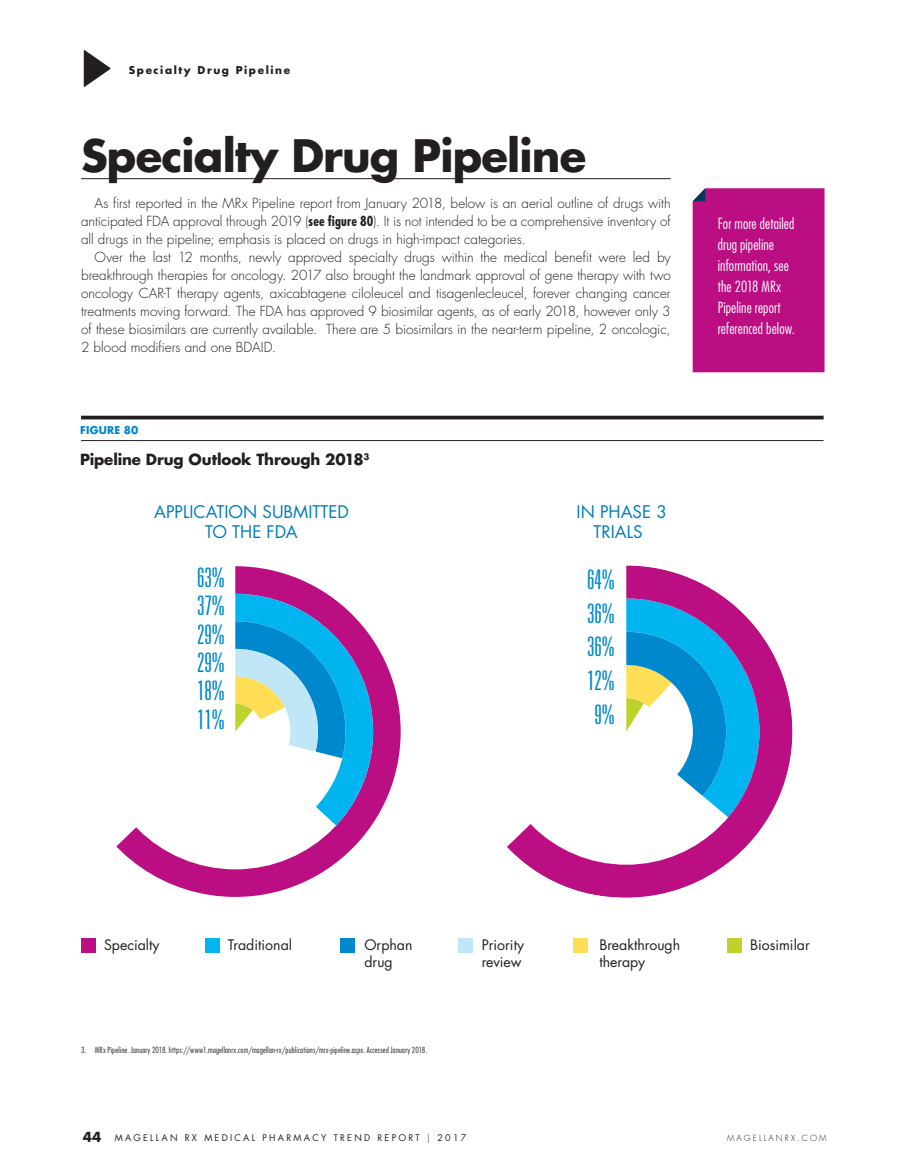
<style>
.page{position:relative;width:905px;height:1175px;background:#fff}
.page>*{position:absolute;margin:0;border:0;box-sizing:border-box;transform-origin:0 0}
.t1{font:700 43.5px "Futura Std";letter-spacing:-.02em;color:#231f20}
.t2{font:300 ultra-condensed 26.85px/28.2px "Univers LT Std";color:#0088ce;text-align:justify}
.t3{font:16.95px/20.4px "Futura Std";color:#007cbd;text-align:center}
.t4{font:300 condensed 15px/21px "Futura Std";letter-spacing:.005em;color:#fff}
.t5{font:700 15px "Futura Std";letter-spacing:-.005em;color:#231f20}
.t6{font:14.1px/17px "Futura Std";color:#231f20}
.t7{font:300 13.5px/18px "Futura Std";color:#231f20;text-align:justify}
.t8{font:700 13.5px "Futura Std";color:#231f20}
.t9{font:700 10.5px "Futura Std";letter-spacing:.15em;color:#231f20}
.t10{font:700 10.5px "Futura Std";letter-spacing:.015em;color:#0088ce}
.t11{font:9px "Futura Std";letter-spacing:.25em;color:#231f20}
.t12{font:300 condensed 8.25px "Futura Std";letter-spacing:.025em;color:#231f20}
.t13{font:300 8.25px "Futura Std";letter-spacing:.25em;color:#231f20}
.s1{font-weight:700;font-stretch:condensed}
.s2{font-weight:300}
</style>
<div class="page">
<svg style="left:84px;top:50px;width:27px;height:37px"></svg>
<div style="left:692px;top:188px;width:132px;height:184px;background:#ba0e82"></div>
<hr style="left:81px;top:416px;width:742px;height:3px;background:#231f20">
<hr style="left:81px;top:440px;width:742px;height:1px;background:#231f20">
<hr style="left:81px;top:178px;width:589px;height:1px;background:#231f20">
<div style="left:458px;top:938px;width:15px;height:14px;background:#bfe7f7"></div>
<div style="left:81px;top:938px;width:14px;height:14px;background:#ba0e82"></div>
<div style="left:205px;top:938px;width:15px;height:14px;background:#00b5ef"></div>
<div style="left:340px;top:938px;width:15px;height:14px;background:#0088ce"></div>
<div style="left:574px;top:938px;width:14px;height:14px;background:#fd5"></div>
<div style="left:727px;top:938px;width:14px;height:14px;background:#bfd22b"></div>
<svg style="left:507px;top:565px;width:285px;height:332px"></svg>
<svg style="left:116px;top:566px;width:284px;height:331px"></svg>
<svg style="left:235px;top:594px;width:138px;height:250px"></svg>
<svg style="left:626px;top:598px;width:133px;height:241px"></svg>
<p class="t9" style="left:129px;top:63px;width:163px">Specialty Drug Pipeline</p>
<h1 class="t1" style="left:81px;top:127px;width:506px">Specialty Drug Pipeline</h1>
<p class="t7" style="left:81px;top:195px;width:591px;text-indent:14px">As first reported in the MRx Pipeline report from January 2018, below is an aerial outline of drugs with anticipated FDA approval through 2019 (<span class="s1">see figure 80</span>). It is not intended to be a comprehensive inventory of all drugs in the pipeline; emphasis is placed on drugs in high-impact categories.</p>
<p class="t7" style="left:81px;top:249px;width:591px;text-indent:14px">Over the last 12 months, newly approved specialty drugs within the medical benefit were led by breakthrough therapies for oncology. 2017 also brought the landmark approval of gene therapy with two oncology CAR-T therapy agents, axicabtagene ciloleucel and tisagenlecleucel, forever changing cancer treatments moving forward. The FDA has approved 9 biosimilar agents, as of early 2018, however only 3 of these biosimilars are currently available. There are 5 biosimilars in the near-term pipeline, 2 oncologic, 2 blood modifiers and one BDAID.</p>
<p class="t10" style="left:80px;top:423px;width:59px">FIGURE 80</p>
<p class="t5" style="left:80px;top:449px;width:291px">Pipeline Drug Outlook Through 2018<sup>3</sup></p>
<p class="t3" style="left:154px;top:501px;width:196px">APPLICATION SUBMITTED<br>TO THE FDA</p>
<p class="t3" style="left:576px;top:501px;width:92px">IN PHASE 3<br>TRIALS</p>
<h2 class="t2" style="left:197px;top:563px;width:29px">63% 37% 29% 29% 18% 11%</h2>
<h2 class="t2" style="left:587px;top:562px;width:29px;line-height:33.9px">64% 36% 36% 12% 9%</h2>
<p class="t4" style="left:717px;top:212px;width:79px">For more detailed drug pipeline information, see the 2018 MRx<br>Pipeline report referenced below.</p>
<p class="t6" style="left:104px;top:936px;width:57px">Specialty</p>
<p class="t6" style="left:228px;top:936px;width:66px">Traditional</p>
<p class="t6" style="left:364px;top:936px;width:50px">Orphan drug</p>
<p class="t6" style="left:599px;top:936px;width:82px">Breakthrough therapy</p>
<p class="t6" style="left:750px;top:936px;width:61px">Biosimilar</p>
<p class="t6" style="left:481px;top:936px;width:44px">Priority review</p>
<p class="t12" style="left:81px;top:1044px;width:347px">3. MRx Pipeline. January 2018. https://www1.magellanrx.com/magellan-rx/publications/mrx-pipeline.aspx. Accessed January 2018.</p>
<p class="t8" style="left:83px;top:1127px;width:20px">44</p>
<p class="t11" style="left:115px;top:1131px;width:353px">MAGELLAN RX MEDICAL PHARMACY TREND REPORT <span class="s2">|</span> 2017</p>
<p class="t13" style="left:727px;top:1132px;width:101px">MAGELLANRX.COM</p>
</div>
